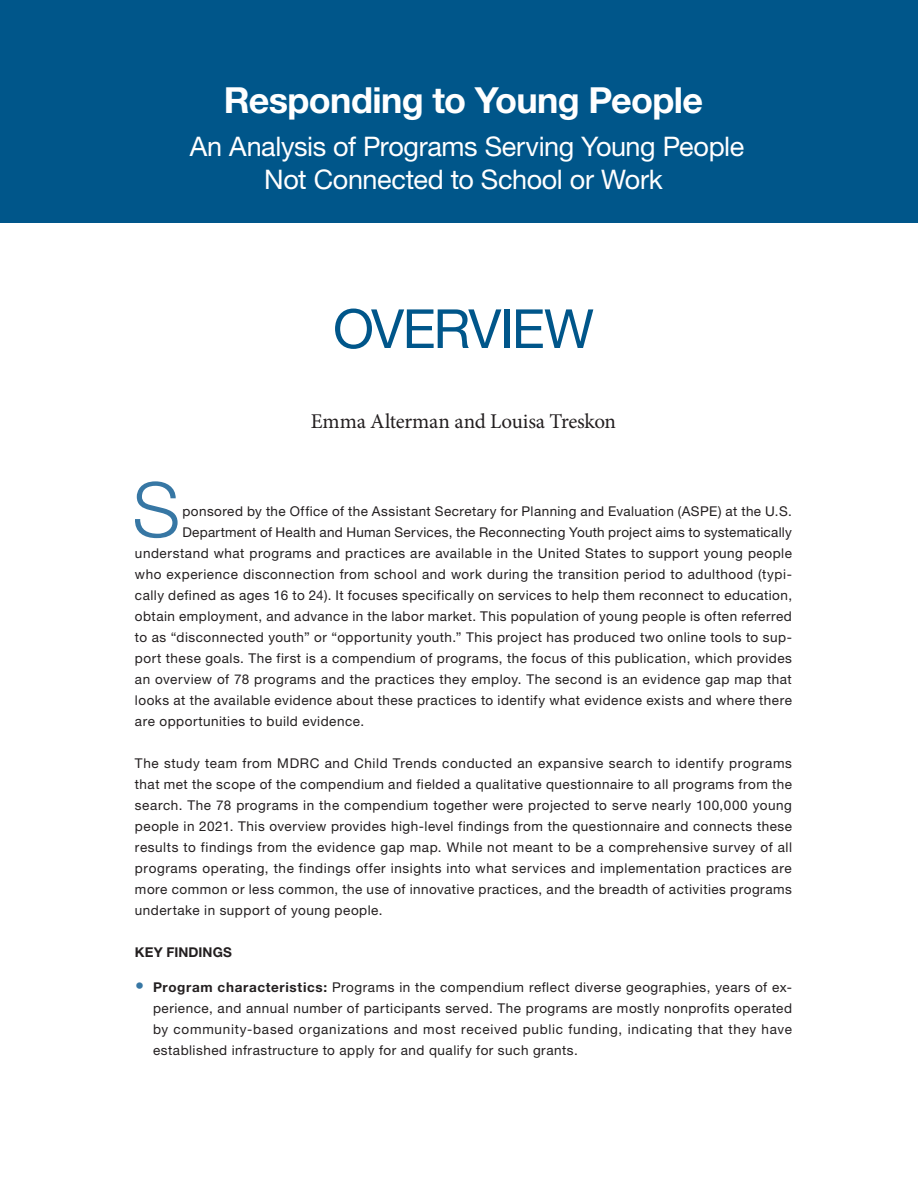
<style>
.page{position:relative;width:918px;height:1188px;background:#fff}
.page>*{position:absolute;margin:0;border:0;box-sizing:border-box;transform-origin:0 0}
.t1{font:300 76.35px "Helvetica Neue LT Std";color:#3777a4}
.t2{font:54px "Helvetica Neue LT Std";letter-spacing:-.035em;color:#00568a}
.t3{font:700 36px "Helvetica Neue LT Std";letter-spacing:-.02em;color:#fff}
.t4{font:27px/32.4px "Helvetica Neue LT Std";letter-spacing:-.015em;color:#fff;text-align:center}
.t5{font:21px "Minion Pro";letter-spacing:-.015em;color:#231f20}
.t6{font:13.5px/21px "Helvetica Neue LT Std";letter-spacing:.035em;color:#231f20;text-align:justify}
.t7{font:700 13.5px "Helvetica Neue LT Std";letter-spacing:.005em;color:#231f20}
.s1{font-weight:700;font-size:18px;color:#3777a4}
.s2{font-weight:700}
</style>
<div class="page">
<div style="left:0;top:0;width:918px;height:222px;background:#00568a"></div>
<h1 class="t3" style="left:224px;top:77px;width:481px">Responding to Young People</h1>
<h1 class="t4" style="left:190px;top:130px;width:556px">An Analysis of Programs Serving Young People<br>Not Connected to School or Work</h1>
<h2 class="t2" style="left:333px;top:297px;width:263px">OVERVIEW</h2>
<p class="t5" style="left:311px;top:407px;width:307px">Emma Alterman and Louisa Treskon</p>
<p class="t1" style="left:132px;top:463px;width:50px">S</p>
<p class="t6" style="left:182px;top:501px;width:611px">ponsored by the Office of the Assistant Secretary for Planning and Evaluation (ASPE) at the U.S.</p>
<p class="t6" style="left:182px;top:522px;width:611px">Department of Health and Human Services, the Reconnecting Youth project aims to systematically</p>
<p class="t6" style="left:135px;top:543px;width:659px">understand what programs and practices are available in the United States to support young people</p>
<p class="t6" style="left:135px;top:564px;width:659px">who experience disconnection from school and work during the transition period to adulthood (typi-</p>
<p class="t6" style="left:135px;top:585px;width:659px">cally defined as ages 16 to 24). It focuses specifically on services to help them reconnect to education,</p>
<p class="t6" style="left:135px;top:606px;width:658px">obtain employment, and advance in the labor market. This population of young people is often referred</p>
<p class="t6" style="left:135px;top:627px;width:659px">to as “disconnected youth” or “opportunity youth.” This project has produced two online tools to sup-</p>
<p class="t6" style="left:135px;top:648px;width:659px">port these goals. The first is a compendium of programs, the focus of this publication, which provides</p>
<p class="t6" style="left:135px;top:669px;width:658px">an overview of 78 programs and the practices they employ. The second is an evidence gap map that</p>
<p class="t6" style="left:135px;top:690px;width:658px">looks at the available evidence about these practices to identify what evidence exists and where there</p>
<p class="t6" style="left:135px;top:711px;width:231px">are opportunities to build evidence.</p>
<p class="t6" style="left:135px;top:753px;width:659px">The study team from MDRC and Child Trends conducted an expansive search to identify programs that met the scope of the compendium and fielded a qualitative questionnaire to all programs from the search. The 78 programs in the compendium together were projected to serve nearly 100,000 young people in 2021. This overview provides high-level findings from the questionnaire and connects these results to findings from the evidence gap map. While not meant to be a comprehensive survey of all programs operating, the findings offer insights into what services and implementation practices are more common or less common, the use of innovative practices, and the breadth of activities programs undertake in support of young people.</p>
<h3 class="t7" style="left:135px;top:944px;width:98px">KEY FINDINGS</h3>
<p class="t6" style="left:153px;top:976px;width:641px;text-indent:-18px"><span class="s1">•</span> <span class="s2">Program characteristics:</span> Programs in the compendium reflect diverse geographies, years of ex&shy;perience, and annual number of participants served. The programs are mostly nonprofits operated by community-based organizations and most received public funding, indicating that they have established infrastructure to apply for and qualify for such grants.</p>
</div>
